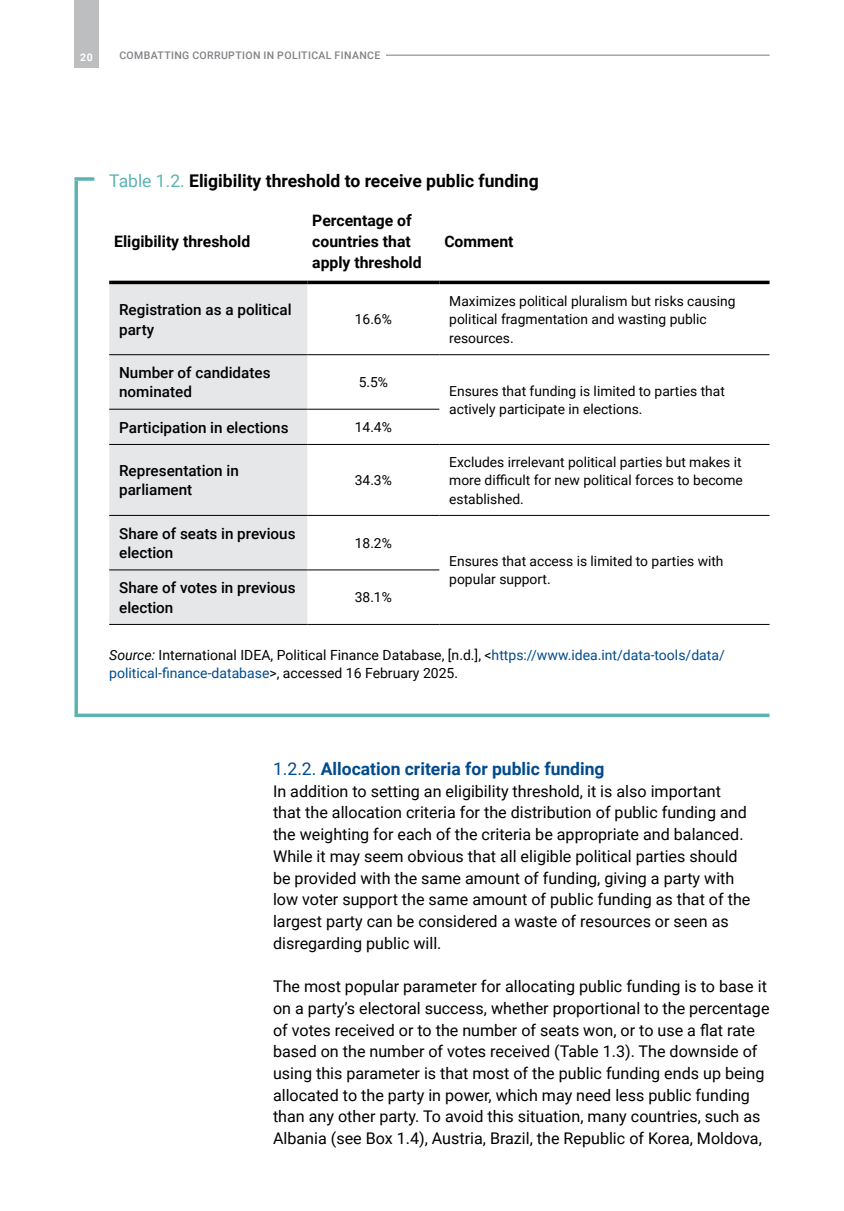
<style>
.page{position:relative;width:844px;height:1211px;background:#fff}
.page>*{position:absolute;margin:0;border:0;box-sizing:border-box;transform-origin:0 0}
.Figure_box_table_title{font:700 17.5px "Roboto";color:#000}
.Heading_3_with_numbering{font:700 17.5px "Roboto";color:#004b8d}
.Body{font:16.1px/21.7px "Roboto";color:#000}
.Table_heading{font:700 15.75px/21px "Roboto";color:#000}
.Table_left_heading{font:500 15.22px/19.2px "Roboto";color:#000}
.Source{font:14px/17.5px "Roboto";color:#000}
.Table_body{font:13.83px/18.4px "Roboto";color:#000}
.Page_header_left{font:500 10.5px "Roboto";letter-spacing:.035em;color:#808285}
.t1{font:700 10.5px "Roboto";color:#fff}
.s1{font-weight:400;color:#5db3b2}
.s2{font-style:italic}
.s3{color:#004b8d}
.s4{font-weight:400}
</style>
<div class="page">
<svg style="left:74px;top:177px;width:696px;height:541px"></svg>
<svg style="left:74px;top:177px;width:20px;height:4px"></svg>
<hr style="left:113px;top:55px;width:656px;height:1px;background:#808285">
<div style="left:74px;top:0;width:25px;height:68px;background:#bcbec0"></div>
<div style="left:109px;top:50px;width:276px;height:9px;background:#fff"></div>
<p class="t1" style="left:80px;top:49px;width:14px">20</p>
<p class="Page_header_left" style="left:119px;top:48px;width:262px">COMBATTING CORRUPTION IN POLITICAL FINANCE</p>
<p class="Figure_box_table_title" style="left:109px;top:168px;width:431px"><span class="s1">Table 1.2.</span> Eligibility threshold to receive public funding</p>
<p class="Table_heading" style="left:114px;top:230px;width:138px">Eligibility threshold</p>
<p class="Table_heading" style="left:312px;top:209px;width:111px">Percentage of countries that apply threshold</p>
<p class="Table_left_heading" style="left:119px;top:300px;width:174px">Registration as a political party</p>
<p class="Table_body" style="left:355px;top:310px;width:39px">16.6%</p>
<p class="Table_left_heading" style="left:119px;top:362px;width:153px">Number of candidates nominated</p>
<p class="Table_body" style="left:358px;top:372px;width:31px">5.5%</p>
<p class="Table_left_heading" style="left:119px;top:417px;width:171px">Participation in elections</p>
<p class="Table_body" style="left:355px;top:417px;width:39px">14.4%</p>
<p class="Table_left_heading" style="left:119px;top:460px;width:121px">Representation in parliament</p>
<p class="Table_body" style="left:355px;top:470px;width:39px">34.3%</p>
<p class="Table_heading" style="left:444px;top:230px;width:71px">Comment</p>
<p class="Table_body" style="left:449px;top:291px;width:288px">Maximizes political pluralism but risks causing political fragmentation and wasting public resources.</p>
<p class="Table_body" style="left:449px;top:381px;width:277px">Ensures that funding is limited to parties that actively participate in elections.</p>
<p class="Table_body" style="left:449px;top:452px;width:295px;text-align:justify">Excludes irrelevant political parties but makes it more difficult for new political forces to become established.</p>
<p class="Table_left_heading" style="left:119px;top:523px;width:178px">Share of seats in previous election</p>
<p class="Table_body" style="left:355px;top:533px;width:39px">18.2%</p>
<p class="Table_body" style="left:449px;top:551px;width:276px">Ensures that access is limited to parties with popular support.</p>
<p class="Table_left_heading" style="left:119px;top:577px;width:178px">Share of votes in previous election</p>
<p class="Table_body" style="left:355px;top:587px;width:39px">38.1%</p>
<p class="Source" style="left:109px;top:646px;width:617px"><span class="s2">Source:</span> International IDEA, Political Finance Database, [n.d.], &lt;<span class="s3">https://www.idea.int/data-tools/data/ political-finance-database</span>&gt;, accessed 16 February 2025.</p>
<p class="Heading_3_with_numbering" style="left:273px;top:756px;width:333px"><span class="s4">1.2.2.</span> Allocation criteria for public funding</p>
<p class="Body" style="left:273px;top:779px;width:478px">In addition to setting an eligibility threshold, it is also important that the allocation criteria for the distribution of public funding and the weighting for each of the criteria be appropriate and balanced.<br>While it may seem obvious that all eligible political parties should be provided with the same amount of funding, giving a party with low voter support the same amount of public funding as that of the largest party can be considered a waste of resources or seen as disregarding public will.</p>
<p class="Body" style="left:273px;top:974px;width:498px">The most popular parameter for allocating public funding is to base it on a party’s electoral success, whether proportional to the percentage of votes received or to the number of seats won, or to use a flat rate based on the number of votes received (Table 1.3). The downside of using this parameter is that most of the public funding ends up being allocated to the party in power, which may need less public funding than any other party. To avoid this situation, many countries, such as Albania (see Box 1.4), Austria, Brazil, the Republic of Korea, Moldova,</p>
</div>
